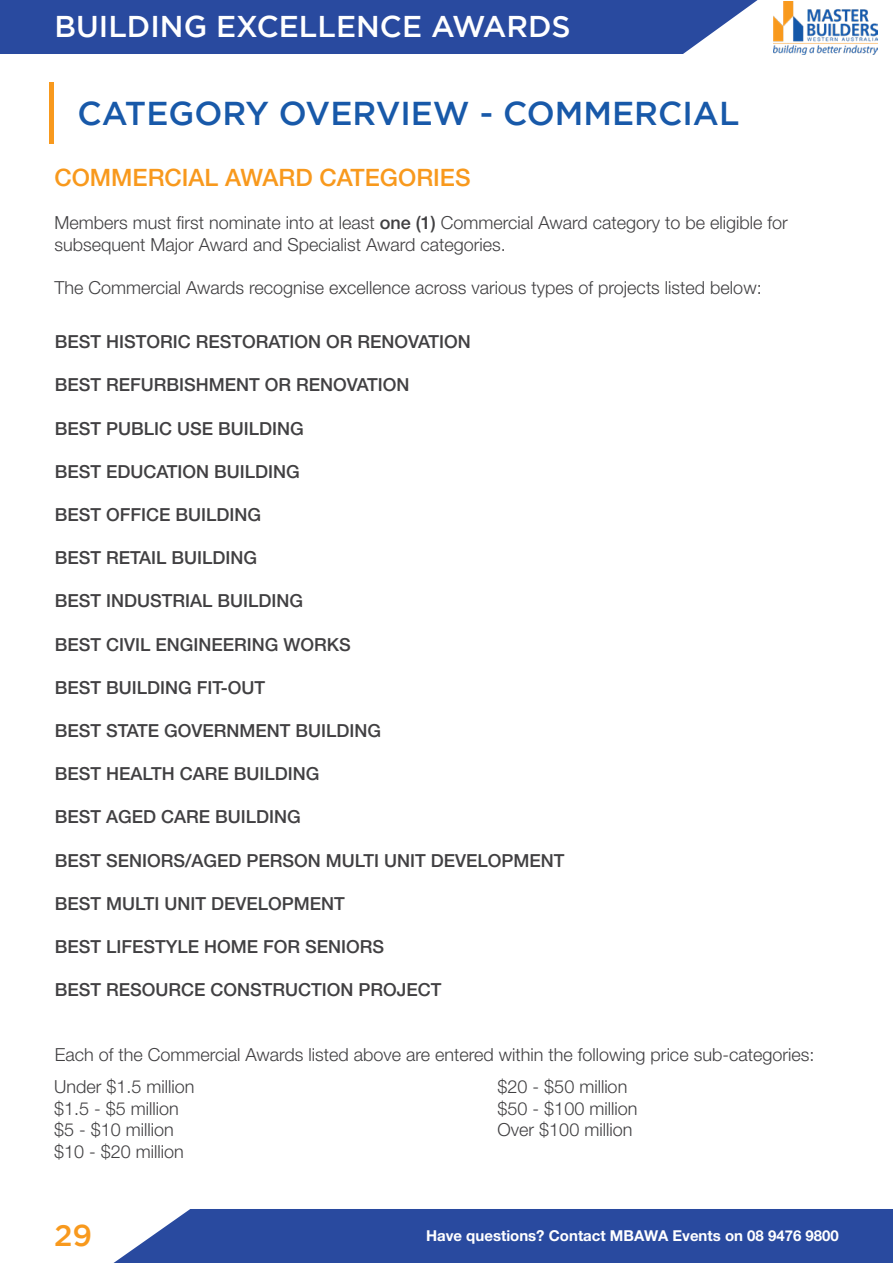
<style>
.page{position:relative;width:893px;height:1263px;background:#fff}
.page>*{position:absolute;margin:0;border:0;box-sizing:border-box;transform-origin:0 0}
.t1{font:500 33px "Gotham";color:#1859a9}
.t2{font:500 30px "Gotham";color:#fff}
.t3{font:500 30px "Gotham";color:#f8991d}
.t4{font:500 24px "Helvetica Neue LT Std";color:#f8991d}
.t5{font:500 18px "Helvetica Neue LT Std";color:#414042}
.t6{font:300 18px/21.6px "Helvetica Neue LT Std";color:#414042}
.t7{font:700 15px "Helvetica Neue LT Std";color:#fff}
.s1{font-weight:500}
</style>
<div class="page">
<div style="left:0;top:0;width:758px;height:54px;background:#294a9f"></div>
<img style="left:773px;top:2px;width:105px;height:52px">
<div style="left:114px;top:1209px;width:779px;height:54px;background:#294a9f"></div>
<hr style="left:50px;top:82px;width:4px;height:62px;background:#f8991d">
<h2 class="t2" style="left:55px;top:10px;width:518px">BUILDING EXCELLENCE AWARDS</h2>
<h1 class="t1" style="left:78px;top:95px;width:663px">CATEGORY OVERVIEW - COMMERCIAL</h1>
<h3 class="t4" style="left:54px;top:163px;width:418px">COMMERCIAL AWARD CATEGORIES</h3>
<p class="t6" style="left:54px;top:212px;width:735px">Members must first nominate into at least <span class="s1">one (1)</span> Commercial Award category to be eligible for subsequent Major Award and Specialist Award categories.</p>
<p class="t6" style="left:54px;top:276px;width:709px">The Commercial Awards recognise excellence across various types of projects listed below:</p>
<p class="t5" style="left:55px;top:331px;width:418px">BEST HISTORIC RESTORATION OR RENOVATION</p>
<p class="t5" style="left:55px;top:374px;width:356px">BEST REFURBISHMENT OR RENOVATION</p>
<p class="t5" style="left:55px;top:417px;width:251px">BEST PUBLIC USE BUILDING</p>
<p class="t5" style="left:55px;top:461px;width:247px">BEST EDUCATION BUILDING</p>
<p class="t5" style="left:55px;top:504px;width:208px">BEST OFFICE BUILDING</p>
<p class="t5" style="left:55px;top:547px;width:204px">BEST RETAIL BUILDING</p>
<p class="t5" style="left:55px;top:590px;width:250px">BEST INDUSTRIAL BUILDING</p>
<p class="t5" style="left:55px;top:633px;width:298px">BEST CIVIL ENGINEERING WORKS</p>
<p class="t5" style="left:55px;top:677px;width:212px">BEST BUILDING FIT-OUT</p>
<p class="t5" style="left:55px;top:720px;width:328px">BEST STATE GOVERNMENT BUILDING</p>
<p class="t5" style="left:55px;top:763px;width:266px">BEST HEALTH CARE BUILDING</p>
<p class="t5" style="left:55px;top:806px;width:248px">BEST AGED CARE BUILDING</p>
<p class="t5" style="left:55px;top:849px;width:511px">BEST SENIORS/AGED PERSON MULTI UNIT DEVELOPMENT</p>
<p class="t5" style="left:55px;top:893px;width:292px">BEST MULTI UNIT DEVELOPMENT</p>
<p class="t5" style="left:55px;top:936px;width:331px">BEST LIFESTYLE HOME FOR SENIORS</p>
<p class="t5" style="left:55px;top:979px;width:388px">BEST RESOURCE CONSTRUCTION PROJECT</p>
<p class="t6" style="left:55px;top:1043px;width:761px">Each of the Commercial Awards listed above are entered within the following price sub-categories:</p>
<p class="t6" style="left:54px;top:1075px;width:142px">Under $1.5 million $1.5 - $5 million $5 - $10 million $10 - $20 million</p>
<p class="t6" style="left:498px;top:1075px;width:141px">$20 - $50 million $50 - $100 million<br>Over $100 million</p>
<h2 class="t3" style="left:54px;top:1218px;width:40px">29</h2>
<p class="t7" style="left:426px;top:1226px;width:414px">Have questions? Contact MBAWA Events on 08 9476 9800</p>
</div>
